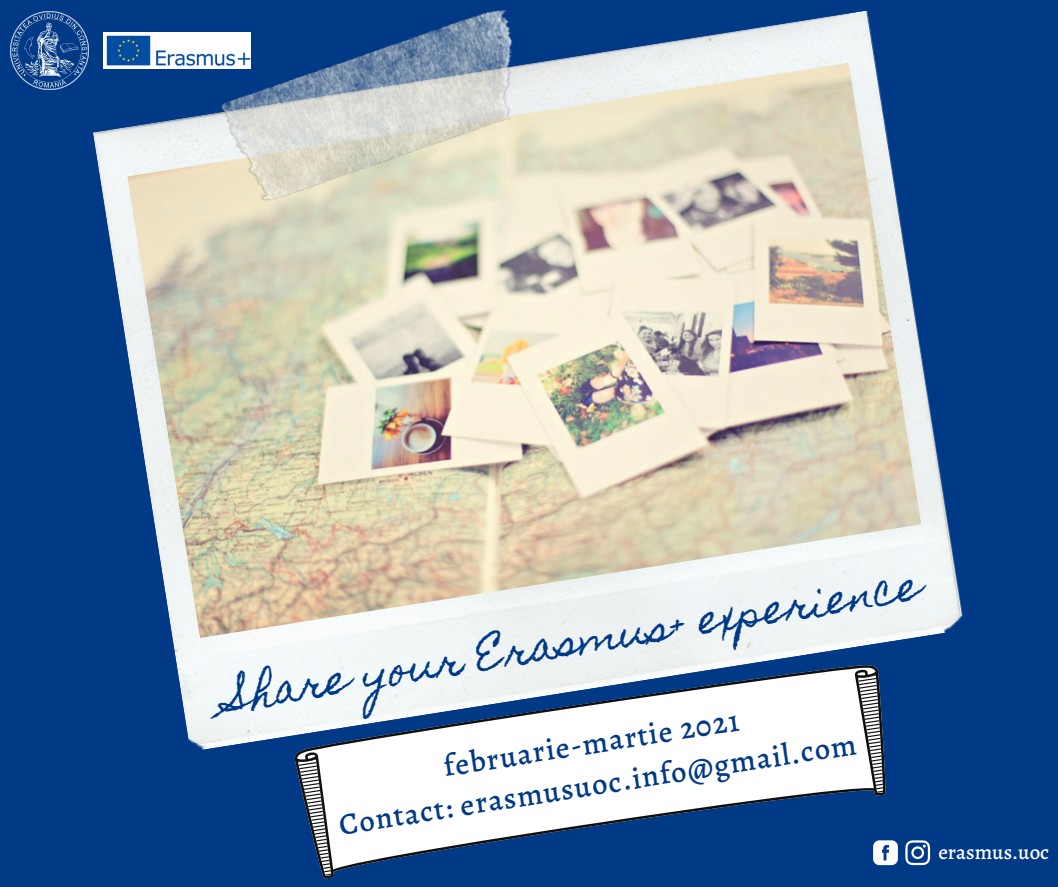
<style>
.page{position:relative;width:1058px;height:887px;background:#fff}
.page>*{position:absolute;margin:0;border:0;box-sizing:border-box;transform-origin:0 0}
.t1{font:39.75px "Homemade Apple";color:#003986}
.t2{font:500 30.45px "Alegreya";color:#003986}
.t3{font:500 21px "Alegreya";color:#fff}
</style>
<div class="page">
<div style="left:0;top:0;width:1058px;height:886px;background:#003986"></div>
<img style="left:93px;top:10px;width:870px;height:740px">
<img style="left:127px;top:63px;width:794px;height:575px">
<img style="left:208px;top:9px;width:338px;height:204px">
<svg style="left:896px;top:842px;width:1px;height:21px"></svg>
<svg style="left:905px;top:840px;width:25px;height:25px"></svg>
<svg style="left:293px;top:659px;width:603px;height:220px"></svg>
<svg style="left:298px;top:674px;width:585px;height:202px;fill:#fff"></svg>
<img style="left:11px;top:11px;width:78px;height:78px">
<img style="left:104px;top:32px;width:146px;height:36px">
<p class="t1" style="left:224px;top:672px;width:703px;rotate:-9deg">Share your Erasmus+ experience</p>
<p class="t2" style="left:441px;top:745px;width:299px;rotate:-9deg">februarie-martie 2021</p>
<p class="t2" style="left:336px;top:804px;width:524px;rotate:-9deg">Contact: erasmusuoc.info@gmail.com</p>
<p class="t3" style="left:938px;top:837px;width:112px">erasmus.uoc</p>
</div>
